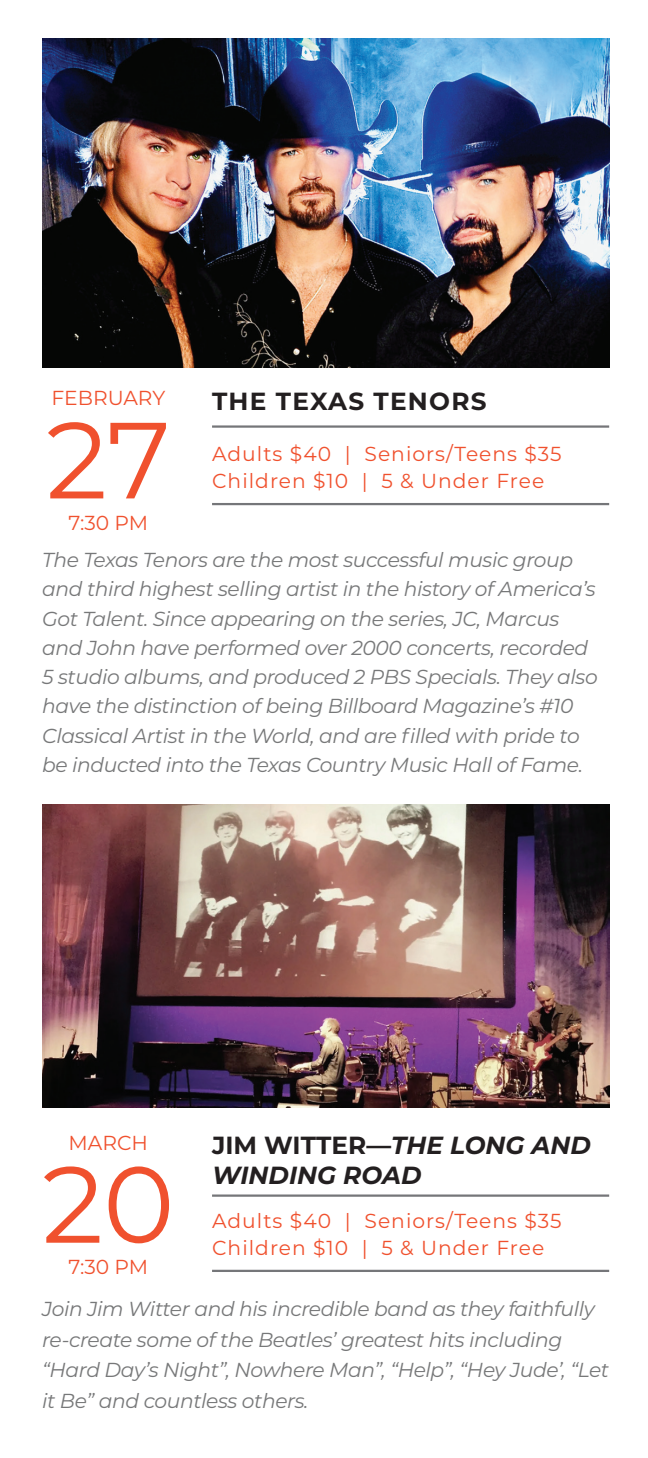
<style>
.page{position:relative;width:648px;height:1458px;background:#fff}
.page>*{position:absolute;margin:0;border:0;box-sizing:border-box;transform-origin:0 0}
.t1{font:108px "Montserrat";color:#f0512e}
.t2{font:italic 700 24.75px/29.2px "Montserrat";color:#231f20}
.t3{font:700 24.75px "Montserrat";letter-spacing:.05em;color:#231f20}
.t4{font:italic 20.25px/29.2px "Montserrat";letter-spacing:-.02em;color:#777879}
.t5{font:20.25px/27px "Montserrat";letter-spacing:.05em;color:#f0512e}
.t6{font:20.25px "Montserrat";color:#f0512e}
.s1{font-style:normal}
</style>
<div class="page">
<img style="left:42px;top:39px;width:567px;height:329px">
<hr style="left:212px;top:503px;width:397px;height:2px;background:#757679">
<hr style="left:212px;top:425px;width:397px;height:3px;background:#757679">
<img style="left:42px;top:805px;width:567px;height:303px">
<hr style="left:212px;top:1270px;width:397px;height:2px;background:#757679">
<hr style="left:212px;top:1194px;width:397px;height:3px;background:#757679">
<p class="t6" style="left:51px;top:384px;width:115px">FEBRUARY</p>
<p class="t3" style="left:212px;top:383px;width:276px">THE TEXAS TENORS</p>
<h1 class="t1" style="left:46px;top:386px;width:126px">27</h1>
<p class="t5" style="left:69px;top:509px;width:81px">7:30 PM</p>
<p class="t5" style="left:212px;top:440px;width:351px">Adults $40 | Seniors/Teens $35<br>Children $10 | 5 &amp; Under Free</p>
<p class="t4" style="left:42px;top:545px;width:557px">The Texas Tenors are the most successful music group and third highest selling artist in the history of America’s Got Talent. Since appearing on the series, JC, Marcus and John have performed over 2000 concerts, recorded 5 studio albums, and produced 2 PBS Specials. They also have the distinction of being Billboard Magazine’s #10<br>Classical Artist in the World, and are filled with pride to be inducted into the Texas Country Music Hall of Fame.</p>
<p class="t5" style="left:69px;top:1128px;width:81px">MARCH</p>
<h1 class="t1" style="left:42px;top:1130px;width:134px">20</h1>
<p class="t5" style="left:69px;top:1253px;width:81px">7:30 PM</p>
<p class="t2" style="left:212px;top:1130px;width:380px"><span class="s1">JIM WITTER—</span>THE LONG AND<br>WINDING ROAD</p>
<p class="t5" style="left:212px;top:1206px;width:351px">Adults $40 | Seniors/Teens $35<br>Children $10 | 5 &amp; Under Free</p>
<p class="t4" style="left:42px;top:1293px;width:568px;line-height:30.4px">Join Jim Witter and his incredible band as they faithfully re-create some of the Beatles’ greatest hits including “Hard Day’s Night”, Nowhere Man”, “Help”, “Hey Jude’, “Let it Be” and countless others.</p>
</div>
